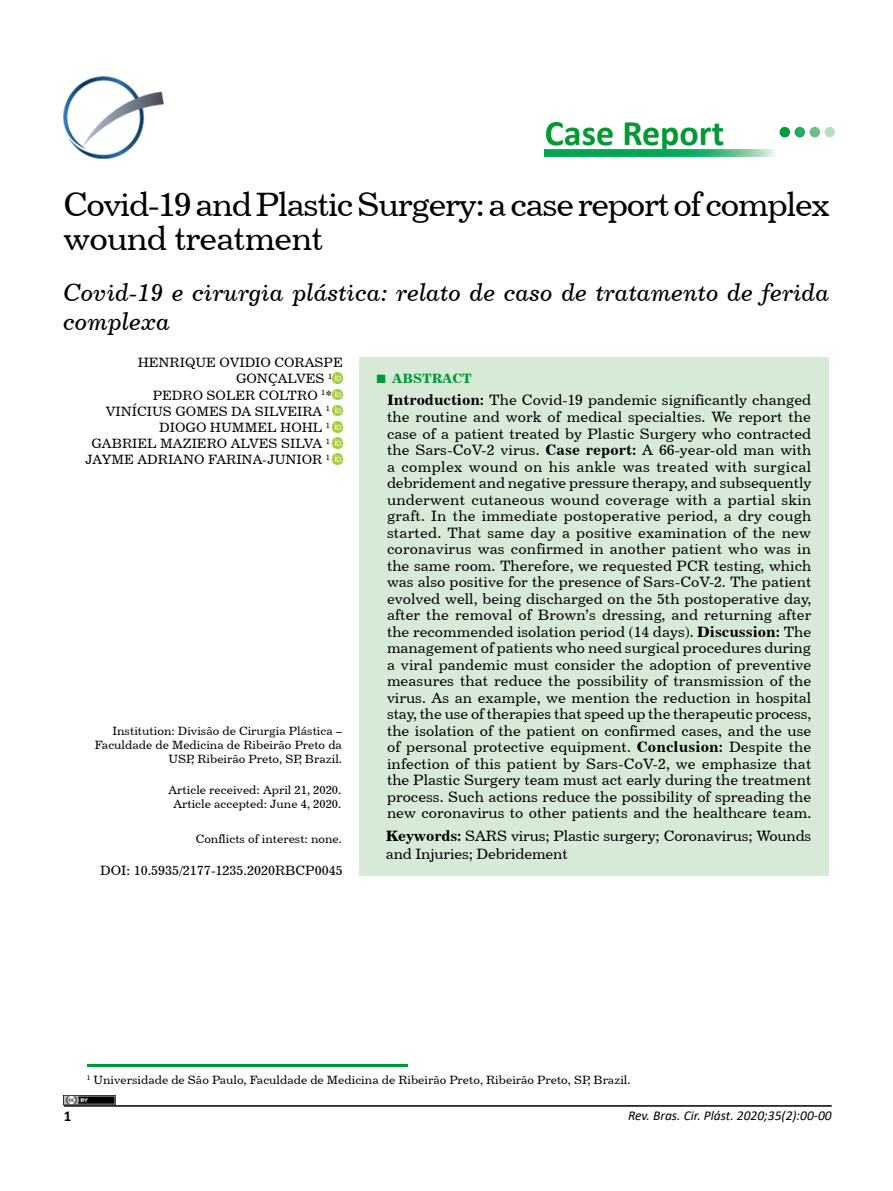
<style>
.page{position:relative;width:893px;height:1191px;background:#fff}
.page>*{position:absolute;margin:0;border:0;box-sizing:border-box;transform-origin:0 0}
.t1{font:700 36px "Calibri";color:#009934}
.t2{font:33.75px/34.5px "Century 731 BT Roman A";letter-spacing:-.04em;color:#000}
.t3{font:24.75px/29.7px "Century 731 BT Italic A";color:#000}
.t4{font:15px/16.5px "Century 731 BT Roman A";letter-spacing:-.01em;color:#000;text-align:justify}
.t5{font:700 15px "Calibri";color:#000}
.t6{font:13.5px "Century 731 BT Roman A";color:#000}
.t7{font:italic 13.5px "Calibri";color:#000}
.t8{font:13.5px "Century 731 BT Bold A";color:#009938}
.t9{font:12px/14.4px "Century 731 BT Roman A";color:#000;text-align:right}
.s1{font-family:"Times New Roman";font-weight:700;font-size:18px}
.s2{font-family:"Century 731 BT Bold A"}
</style>
<div class="page">
<hr style="left:64px;top:1105px;width:768px;height:1px;background:#000">
<svg style="left:332px;top:373px;width:11px;height:10px"></svg>
<svg style="left:332px;top:389px;width:11px;height:59px"></svg>
<svg style="left:332px;top:454px;width:11px;height:10px"></svg>
<img style="left:63px;top:77px;width:101px;height:82px">
<hr style="left:87px;top:1064px;width:320px;height:2px;background:#009938">
<img style="left:64px;top:1095px;width:51px;height:9px">
<img style="left:544px;top:149px;width:232px;height:8px">
<div style="left:780px;top:128px;width:9px;height:9px;background:#009a38;border-radius:50%"></div>
<div style="left:780px;top:127px;width:10px;height:10px;border:2px solid #009a38;border-radius:50%"></div>
<div style="left:795px;top:128px;width:9px;height:9px;background:#1ab26b;border-radius:50%"></div>
<div style="left:795px;top:127px;width:10px;height:10px;border:2px solid #26a55a;border-radius:50%"></div>
<div style="left:810px;top:128px;width:9px;height:9px;background:#66c18c;border-radius:50%"></div>
<div style="left:810px;top:127px;width:10px;height:10px;border:2px solid #72bb81;border-radius:50%"></div>
<div style="left:825px;top:128px;width:9px;height:9px;background:#b3ddc0;border-radius:50%"></div>
<div style="left:825px;top:127px;width:10px;height:10px;border:2px solid #c1dfc2;border-radius:50%"></div>
<div style="left:359px;top:357px;width:470px;height:519px;background:#d7ead7"></div>
<h1 class="t1" style="left:545px;top:108px;width:181px">Case Report</h1>
<h2 class="t2" style="left:63px;top:186px;width:768px">Covid-19 and Plastic Surgery: a case report of complex wound treatment</h2>
<h3 class="t3" style="left:63px;top:277px;width:768px">Covid-19 e cirurgia plástica: relato de caso de tratamento de ferida complexa</h3>
<p class="t6" style="left:138px;top:354px;width:207px">HENRIQUE OVIDIO CORASPE</p>
<p class="t6" style="left:236px;top:370px;width:98px">GONÇALVES <sup>1</sup></p>
<p class="t6" style="left:153px;top:387px;width:181px">PEDRO SOLER COLTRO <sup>1</sup>*</p>
<p class="t6" style="left:106px;top:403px;width:226px">VINÍCIUS GOMES DA SILVEIRA <sup>1</sup></p>
<p class="t6" style="left:159px;top:419px;width:172px">DIOGO HUMMEL HOHL <sup>1</sup></p>
<p class="t6" style="left:91px;top:435px;width:240px">GABRIEL MAZIERO ALVES SILVA <sup>1</sup></p>
<p class="t6" style="left:85px;top:451px;width:246px">JAYME ADRIANO FARINA-JUNIOR <sup>1</sup></p>
<p class="t9" style="left:95px;top:723px;width:249px">Institution: Divisão de Cirurgia Plástica –<br>Faculdade de Medicina de Ribeirão Preto da<br>USP, Ribeirão Preto, SP, Brazil.</p>
<p class="t9" style="left:169px;top:782px;width:174px;text-align:center">Article received: April 21, 2020.<br>Article accepted: June 4, 2020.</p>
<p class="t9" style="left:196px;top:831px;width:148px">Conflicts of interest: none.</p>
<p class="t6" style="left:100px;top:861px;width:244px">DOI: 10.5935/2177-1235.2020RBCP0045</p>
<p class="t8" style="left:376px;top:370px;width:98px"><span class="s1">■</span> ABSTRACT</p>
<p class="t4" style="left:387px;top:392px;width:426px"><span class="s2">Introduction:</span> The Covid-19 pandemic significantly changed the routine and work of medical specialties. We report the case of a patient treated by Plastic Surgery who contracted the Sars-CoV-2 virus. <span class="s2">Case report:</span> A 66-year-old man with a complex wound on his ankle was treated with surgical debridement and negative pressure therapy, and subsequently underwent cutaneous wound coverage with a partial skin graft. In the immediate postoperative period, a dry cough started. That same day a positive examination of the new coronavirus was confirmed in another patient who was in the same room. Therefore, we requested PCR testing, which was also positive for the presence of Sars-CoV-2. The patient evolved well, being discharged on the 5th postoperative day, after the removal of Brown’s dressing, and returning after the recommended isolation period (14 days). <span class="s2">Discussion:</span> The management of patients who need surgical procedures during a viral pandemic must consider the adoption of preventive measures that reduce the possibility of transmission of the virus. As an example, we mention the reduction in hospital stay, the use of therapies that speed up the therapeutic process, the isolation of the patient on confirmed cases, and the use of personal protective equipment. <span class="s2">Conclusion:</span> Despite the infection of this patient by Sars-CoV-2, we emphasize that the Plastic Surgery team must act early during the treatment process. Such actions reduce the possibility of spreading the new coronavirus to other patients and the healthcare team.</p>
<p class="t4" style="left:386px;top:826px;width:427px;line-height:18px"><span class="s2">Keywords:</span> SARS virus; Plastic surgery; Coronavirus; Wounds and Injuries; Debridement</p>
<p class="t9" style="left:87px;top:1072px;width:545px"><sup>1</sup> Universidade de São Paulo, Faculdade de Medicina de Ribeirão Preto, Ribeirão Preto, SP, Brazil.</p>
<p class="t5" style="left:64px;top:1105px;width:9px">1</p>
<p class="t7" style="left:628px;top:1106px;width:205px">Rev. Bras. Cir. Plást. 2020;35(2):00-00</p>
</div>
